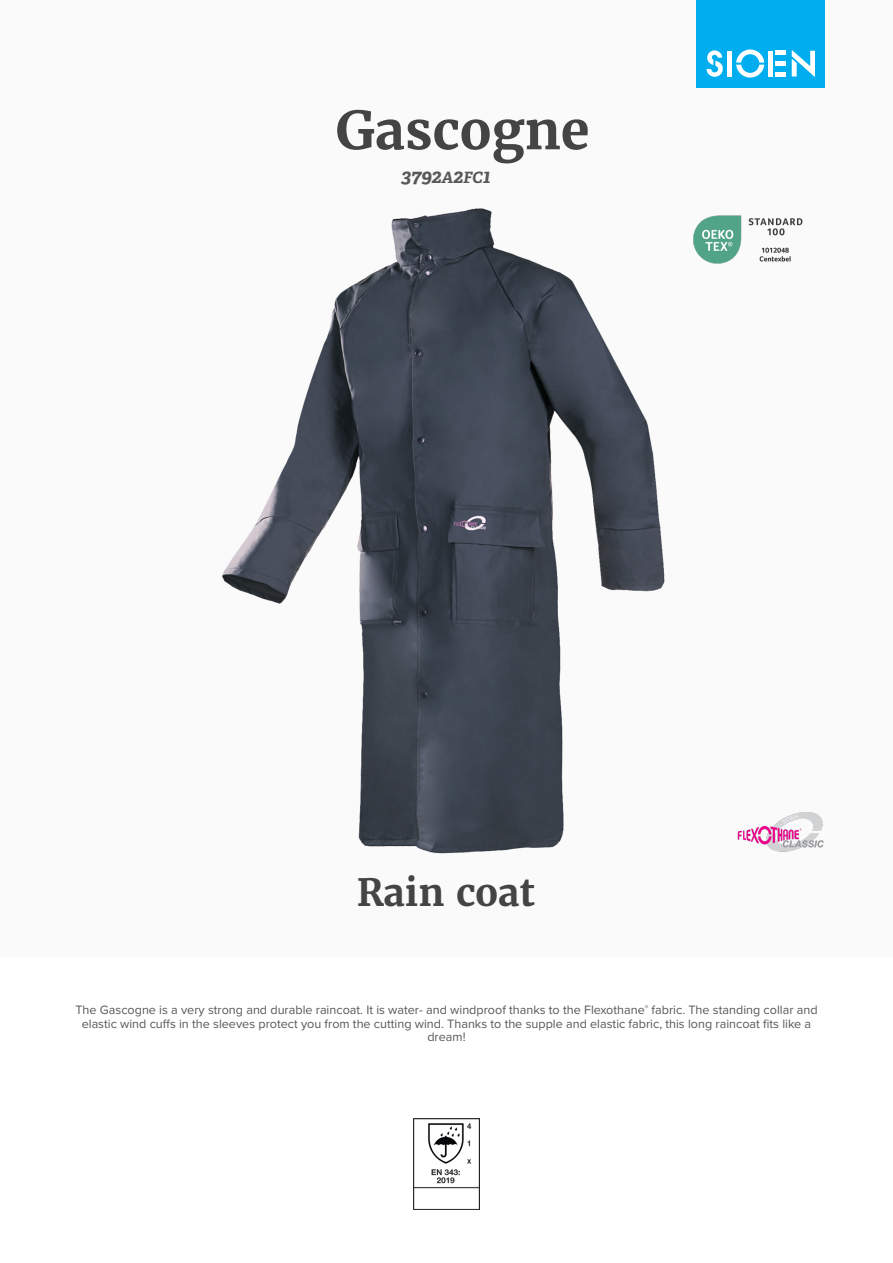
<style>
.page{position:relative;width:893px;height:1263px;background:#fff}
.page>*{position:absolute;margin:0;border:0;box-sizing:border-box;transform-origin:0 0}
.product_name{font:700 52.5px "Merriweather";color:#444}
.product_h2{font:700 37.5px "Merriweather";color:#444}
.product_ref{font:italic 700 19.5px "Adelle";color:#57585a}
.product_description{font:12.6px/13.6px "Proxima Nova";color:#57585a;text-align:center}
.s1{font-size:15.6px}
</style>
<div class="page">
<div style="left:0;top:0;width:893px;height:957px;background:#fafafa"></div>
<div style="left:697px;top:0;width:128px;height:88px;background:#00aeef"></div>
<svg style="left:707px;top:50px;width:16px;height:27px"></svg>
<svg style="left:736px;top:50px;width:28px;height:28px"></svg>
<div style="left:727px;top:51px;width:5px;height:26px;background:#fff"></div>
<div style="left:768px;top:51px;width:5px;height:26px;background:#fff"></div>
<div style="left:775px;top:72px;width:11px;height:5px;background:#fff"></div>
<div style="left:775px;top:61px;width:11px;height:5px;background:#fff"></div>
<hr style="left:775px;top:51px;width:11px;height:4px;background:#fff">
<svg style="left:792px;top:50px;width:23px;height:27px"></svg>
<img style="left:737px;top:812px;width:87px;height:40px">
<img style="left:693px;top:215px;width:110px;height:49px">
<img style="left:413px;top:1118px;width:67px;height:92px">
<img style="left:222px;top:208px;width:443px;height:646px">
<p class="product_name" style="left:335px;top:97px;width:256px">Gascogne</p>
<p class="product_ref" style="left:401px;top:164px;width:91px">3792<span class="s1">A</span>2<span class="s1">FC</span>1</p>
<p class="product_h2" style="left:357px;top:868px;width:180px">Rain coat</p>
<p class="product_description" style="left:75px;top:1002px;width:744px">The Gascogne is a very strong and durable raincoat. It is water- and windproof thanks to the Flexothane<sup>®</sup> fabric. The standing collar and elastic wind cuffs in the sleeves protect you from the cutting wind. Thanks to the supple and elastic fabric, this long raincoat fits like a dream!</p>
</div>
